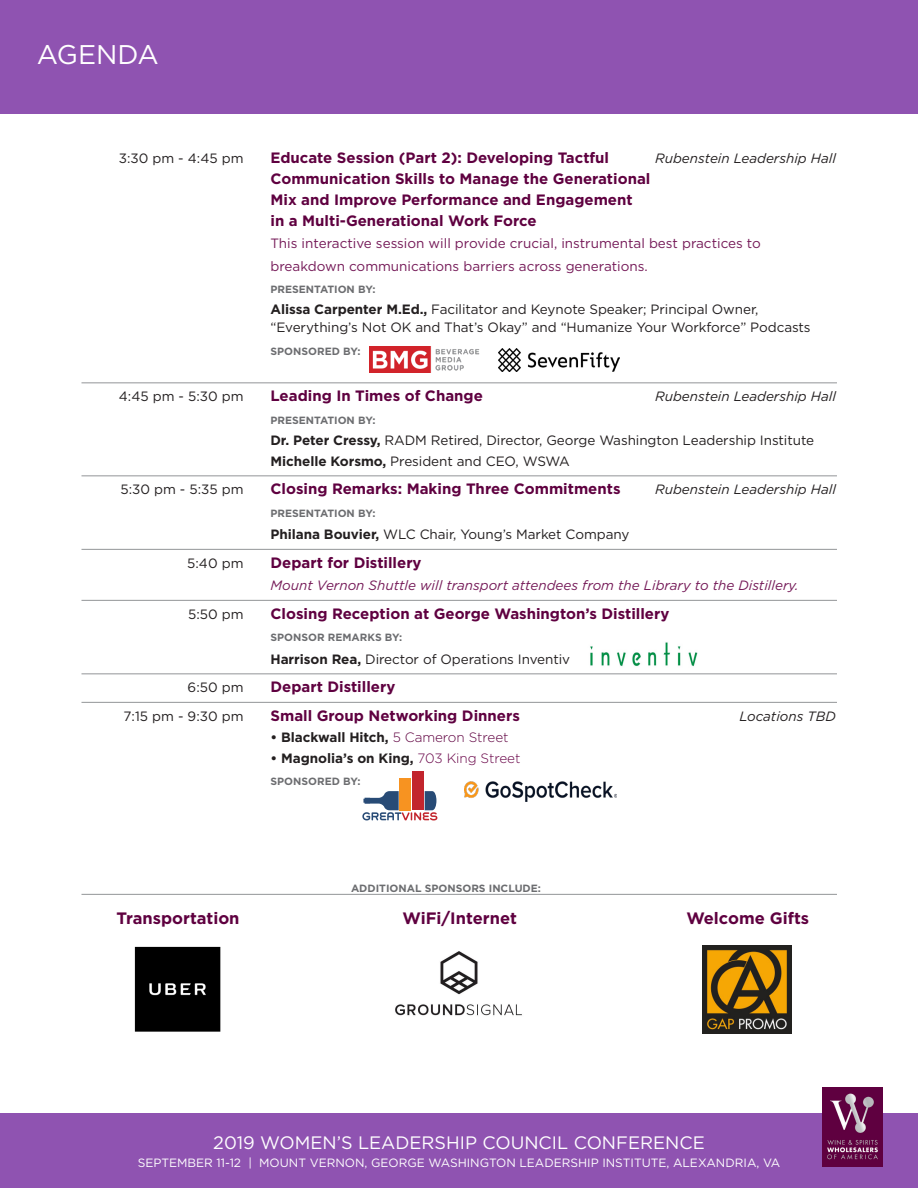
<style>
.page{position:relative;width:918px;height:1188px;background:#fff}
.page>*{position:absolute;margin:0;border:0;box-sizing:border-box;transform-origin:0 0}
.t1{font:27px "Gotham";color:#fff}
.t2{font:18px "Gotham";color:#fff}
.t3{font:700 16.5px "Gotham";color:#5f0040}
.t4{font:700 15px/21px "Gotham";color:#5f0040}
.t5{font:13.5px/18px "Gotham";letter-spacing:-.005em;color:#231f20}
.t6{font:13.5px/22.5px "Gotham";color:#751a58}
.t7{font:italic 13.5px "Gotham";color:#231f20}
.t8{font:italic 13.5px "Gotham";color:#751a58}
.t9{font:700 13.5px "Gotham";letter-spacing:-.005em;color:#231f20}
.t10{font:12px "Gotham";color:#fff}
.t11{font:700 10.5px "Gotham";color:#6c6d70}
.s1{font-weight:700}
.s2{font-weight:300;color:#5f0040}
.s3{font-weight:300;color:#670046}
</style>
<div class="page">
<hr style="left:82px;top:383px;width:755px;height:1px;background:#939598">
<hr style="left:82px;top:476px;width:755px;height:1px;background:#939598">
<hr style="left:82px;top:549px;width:755px;height:1px;background:#939598">
<hr style="left:82px;top:600px;width:755px;height:1px;background:#939598">
<hr style="left:82px;top:674px;width:755px;height:1px;background:#939598">
<hr style="left:82px;top:702px;width:755px;height:1px;background:#939598">
<hr style="left:82px;top:894px;width:755px;height:1px;background:#939598">
<div style="left:0;top:1114px;width:918px;height:74px;background:#8f53b1"></div>
<img style="left:823px;top:1087px;width:60px;height:79px">
<img style="left:134px;top:946px;width:87px;height:86px">
<img style="left:703px;top:945px;width:88px;height:88px">
<img style="left:395px;top:951px;width:127px;height:65px">
<img style="left:499px;top:349px;width:120px;height:22px">
<div style="left:399px;top:778px;width:12px;height:32px;background:#f79321"></div>
<div style="left:412px;top:771px;width:12px;height:39px;background:#c2252d"></div>
<svg style="left:362px;top:791px;width:75px;height:29px"></svg>
<img style="left:369px;top:346px;width:111px;height:26px">
<div style="left:0;top:0;width:918px;height:113px;background:#8f53b1"></div>
<img style="left:464px;top:782px;width:152px;height:19px">
<img style="left:590px;top:642px;width:108px;height:25px">
<p class="t1" style="left:37px;top:38px;width:124px">AGENDA</p>
<p class="t5" style="left:119px;top:149px;width:126px">3:30 pm - 4:45 pm</p>
<p class="t4" style="left:271px;top:147px;width:340px">Educate Session (Part 2): Developing Tactful</p>
<p class="t7" style="left:655px;top:149px;width:182px">Rubenstein Leadership Hall</p>
<p class="t4" style="left:271px;top:168px;width:381px">Communication Skills to Manage the Generational<br>Mix and Improve Performance and Engagement<br>in a Multi-Generational Work Force</p>
<p class="t6" style="left:271px;top:232px;width:492px">This interactive session will provide crucial, instrumental best practices to breakdown communications barriers across generations.</p>
<p class="t11" style="left:270px;top:283px;width:107px">PRESENTATION BY:</p>
<p class="t5" style="left:271px;top:300px;width:542px"><span class="s1">Alissa Carpenter M.Ed.,</span> Facilitator and Keynote Speaker; Principal Owner, “Everything’s Not OK and That’s Okay” and “Humanize Your Workforce” Podcasts</p>
<p class="t11" style="left:271px;top:344px;width:92px">SPONSORED BY:</p>
<p class="t5" style="left:119px;top:387px;width:126px">4:45 pm - 5:30 pm</p>
<p class="t4" style="left:271px;top:385px;width:214px">Leading In Times of Change</p>
<p class="t7" style="left:655px;top:388px;width:182px">Rubenstein Leadership Hall</p>
<p class="t11" style="left:270px;top:413px;width:107px">PRESENTATION BY:</p>
<p class="t5" style="left:271px;top:429px;width:545px;line-height:21px"><span class="s1">Dr. Peter Cressy,</span> RADM Retired, Director, George Washington Leadership Institute<br><span class="s1">Michelle Korsmo,</span> President and CEO, WSWA</p>
<p class="t5" style="left:120px;top:480px;width:125px">5:30 pm - 5:35 pm</p>
<p class="t4" style="left:271px;top:478px;width:352px">Closing Remarks: Making Three Commitments</p>
<p class="t7" style="left:655px;top:481px;width:182px">Rubenstein Leadership Hall</p>
<p class="t11" style="left:271px;top:506px;width:107px">PRESENTATION BY:</p>
<p class="t5" style="left:271px;top:525px;width:360px"><span class="s1">Philana Bouvier,</span> WLC Chair, Young’s Market Company</p>
<p class="t5" style="left:187px;top:554px;width:58px">5:40 pm</p>
<p class="t4" style="left:271px;top:552px;width:153px">Depart for Distillery</p>
<p class="t8" style="left:271px;top:577px;width:529px">Mount Vernon Shuttle will transport attendees from the Library to the Distillery.</p>
<p class="t5" style="left:188px;top:605px;width:57px">5:50 pm</p>
<p class="t4" style="left:271px;top:603px;width:400px">Closing Reception at George Washington’s Distillery</p>
<p class="t11" style="left:271px;top:631px;width:133px">SPONSOR REMARKS BY:</p>
<p class="t5" style="left:271px;top:650px;width:301px"><span class="s1">Harrison Rea,</span> Director of Operations Inventiv</p>
<p class="t5" style="left:188px;top:678px;width:57px">6:50 pm</p>
<p class="t4" style="left:271px;top:676px;width:126px">Depart Distillery</p>
<p class="t5" style="left:124px;top:707px;width:121px">7:15 pm - 9:30 pm</p>
<p class="t4" style="left:271px;top:705px;width:251px">Small Group Networking Dinners</p>
<p class="t7" style="left:740px;top:707px;width:98px">Locations TBD</p>
<p class="t9" style="left:271px;top:728px;width:240px">• Blackwall Hitch, <span class="s2">5 Cameron Street</span></p>
<p class="t9" style="left:271px;top:749px;width:251px">• Magnolia’s on King, <span class="s3">703 King Street</span></p>
<p class="t11" style="left:271px;top:775px;width:92px">SPONSORED BY:</p>
<p class="t11" style="left:351px;top:881px;width:191px">ADDITIONAL SPONSORS INCLUDE:</p>
<p class="t3" style="left:116px;top:907px;width:125px">Transportation</p>
<p class="t3" style="left:403px;top:907px;width:116px">WiFi/Internet</p>
<p class="t3" style="left:686px;top:907px;width:124px">Welcome Gifts</p>
<p class="t2" style="left:213px;top:1131px;width:493px">2019 WOMEN’S LEADERSHIP COUNCIL CONFERENCE</p>
<p class="t10" style="left:138px;top:1155px;width:644px">SEPTEMBER 11-12 | MOUNT VERNON, GEORGE WASHINGTON LEADERSHIP INSTITUTE, ALEXANDRIA, VA</p>
</div>
